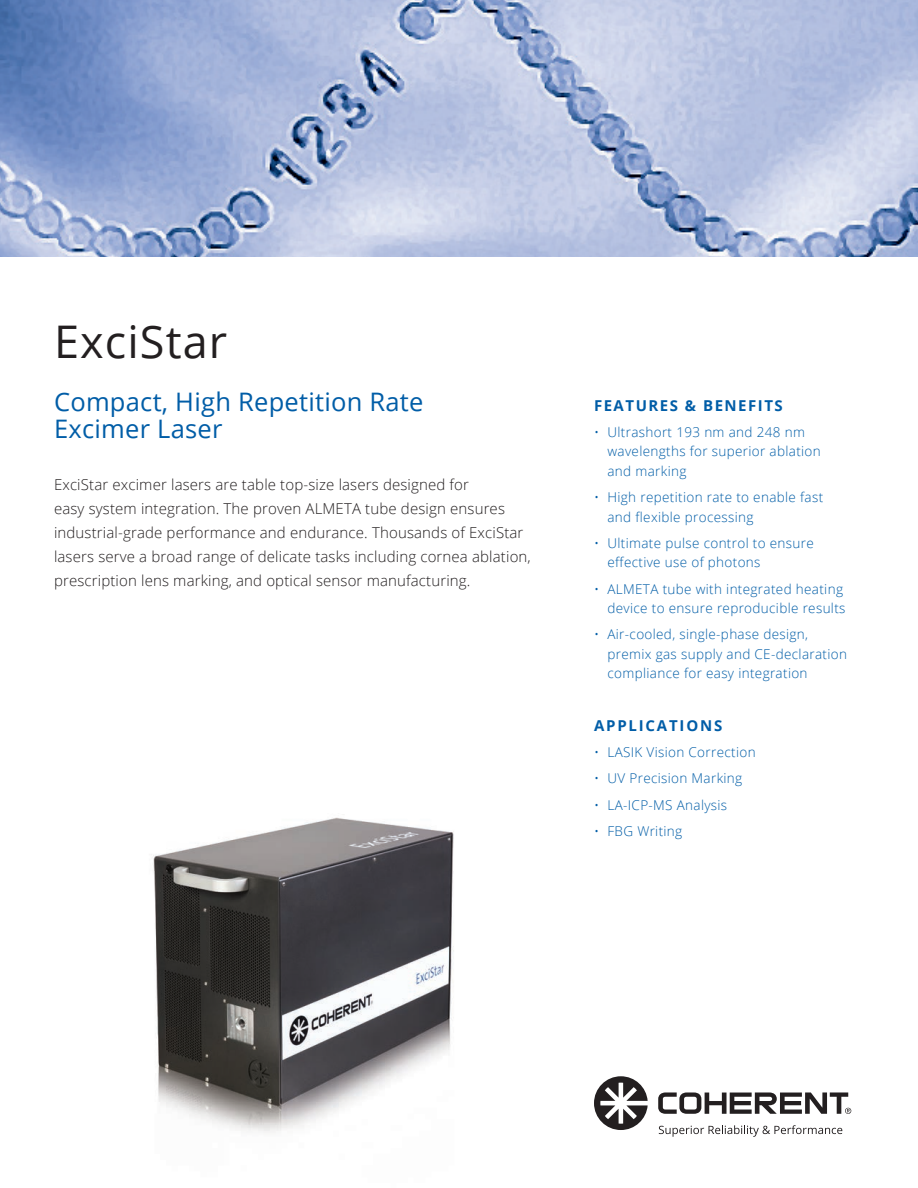
<style>
.page{position:relative;width:918px;height:1188px;background:#fff}
.page>*{position:absolute;margin:0;border:0;box-sizing:border-box;transform-origin:0 0}
.t1{font:45px "Open Sans";letter-spacing:.025em;color:#231f20}
.Subtitle{font:25.5px/27px "Open Sans";letter-spacing:.01em;color:#015da7}
.Body{font:300 15px/24px "Open Sans";letter-spacing:.01em;color:#231f20}
.FEATURES_BENEFITS_AP{font:700 15px "Open Sans";letter-spacing:.1em;color:#015da7}
.FEATURES_BENEFITS_AP-2{font:700 15px "Open Sans";letter-spacing:.12em;color:#015da7}
.Bullets{font:300 13.5px/19.5px "Open Sans";letter-spacing:.025em;color:#015da7}
</style>
<div class="page">
<svg style="left:659px;top:1125px;width:183px;height:12px"></svg>
<svg style="left:658px;top:1092px;width:193px;height:22px"></svg>
<svg style="left:594px;top:1076px;width:54px;height:54px"></svg>
<img style="left:0;top:0;width:918px;height:256px">
<img style="left:153px;top:817px;width:301px;height:316px">
<p class="t1" style="left:54px;top:311px;width:175px">ExciStar</p>
<p class="Subtitle" style="left:54px;top:387px;width:371px">Compact, High Repetition Rate<br>Excimer Laser</p>
<p class="Body" style="left:54px;top:472px;width:478px">ExciStar excimer lasers are table top-size lasers designed for<br>easy system integration. The proven ALMETA tube design ensures industrial-grade performance and endurance. Thousands of ExciStar lasers serve a broad range of delicate tasks including cornea ablation, prescription lens marking, and optical sensor manufacturing.</p>
<p class="FEATURES_BENEFITS_AP" style="left:594px;top:395px;width:190px">FEATURES &amp; BENEFITS</p>
<p class="Bullets" style="left:608px;top:422px;width:215px;text-indent:-14px">• Ultrashort 193 nm and 248 nm wavelengths for superior ablation and marking</p>
<p class="Bullets" style="left:608px;top:487px;width:217px;text-indent:-14px">• High repetition rate to enable fast and flexible processing</p>
<p class="Bullets" style="left:608px;top:533px;width:208px;text-indent:-14px">• Ultimate pulse control to ensure effective use of photons</p>
<p class="Bullets" style="left:594px;top:579px;width:253px;text-align:right">• ALMETA tube with integrated heating device to ensure reproducible results</p>
<p class="Bullets" style="left:608px;top:624px;width:241px;text-indent:-14px">• Air-cooled, single-phase design, premix gas supply and CE-declaration compliance for easy integration</p>
<p class="FEATURES_BENEFITS_AP-2" style="left:594px;top:715px;width:130px">APPLICATIONS</p>
<p class="Bullets" style="left:594px;top:742px;width:163px">• LASIK Vision Correction</p>
<p class="Bullets" style="left:594px;top:768px;width:150px">• UV Precision Marking</p>
<p class="Bullets" style="left:594px;top:795px;width:135px">• LA-ICP-MS Analysis</p>
<p class="Bullets" style="left:594px;top:821px;width:90px">• FBG Writing</p>
</div>
